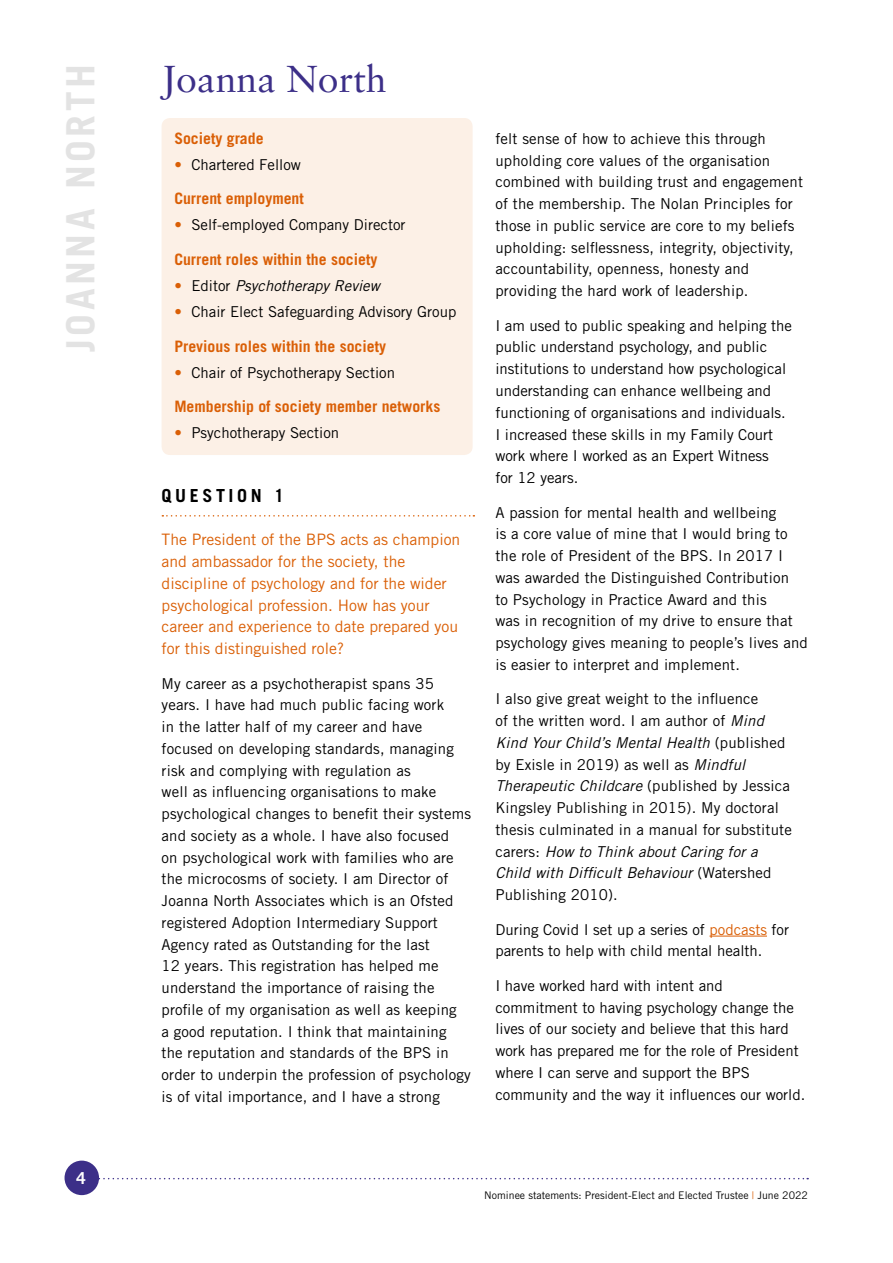
<style>
.page{position:relative;width:893px;height:1263px;background:#fff}
.page>*{position:absolute;margin:0;border:0;box-sizing:border-box;transform-origin:0 0}
.t1{font:700 39px "Trade Gothic";letter-spacing:.095em;color:#e3e3e3}
.t2{font:37.5px "Sabon LT Std";color:#3c2f88}
.t3{font:700 18px "Trade Gothic";letter-spacing:.2em;color:#000}
.t4{font:700 16.5px "Trade Gothic";color:#fff}
.t5{font:15.75px/21.8px "Trade Gothic";color:#da5f06}
.t6{font:700 15.75px "Trade Gothic";color:#da5f06}
.t7{font:15px/21.8px "Trade Gothic";letter-spacing:.01em;color:#000}
.t8{font:italic 15px "Trade Gothic";color:#000}
.t9{font:10.5px "Trade Gothic";color:#000}
.s1{color:#da5f06}
.s2{font-style:normal;color:#da5f06}
.s3{font-style:normal}
.s4{font-style:italic}
</style>
<div class="page">
<svg style="left:99px;top:1178px;width:709px;height:1px"></svg>
<div style="left:65px;top:1160px;width:34px;height:35px;background:#3c2f88;border-radius:50%"></div>
<div style="left:162px;top:118px;width:311px;height:337px;background:#fcf0e6;border-radius:9px"></div>
<svg style="left:162px;top:515px;width:312px;height:2px"></svg>
<hr style="left:709px;top:936px;width:58px;height:1px;background:#da5f06">
<h1 class="t1" style="left:57px;top:352px;width:290px;rotate:-90deg">JOANNA NORTH</h1>
<h2 class="t2" style="left:162px;top:57px;width:227px">Joanna North</h2>
<p class="t6" style="left:174px;top:129px;width:91px">Society grade</p>
<p class="t7" style="left:174px;top:154px;width:128px"><span class="s1">•</span> Chartered Fellow</p>
<p class="t6" style="left:174px;top:189px;width:131px">Current employment</p>
<p class="t7" style="left:174px;top:214px;width:233px"><span class="s1">•</span> Self-employed Company Director</p>
<p class="t6" style="left:174px;top:250px;width:205px">Current roles within the society</p>
<p class="t8" style="left:174px;top:277px;width:207px"><span class="s2">•</span> <span class="s3">Editor</span> Psychotherapy Review</p>
<p class="t7" style="left:174px;top:301px;width:283px"><span class="s1">•</span> Chair Elect Safeguarding Advisory Group</p>
<p class="t6" style="left:174px;top:336px;width:213px">Previous roles within the society</p>
<p class="t7" style="left:174px;top:361px;width:222px"><span class="s1">•</span> Chair of Psychotherapy Section</p>
<p class="t6" style="left:174px;top:397px;width:267px">Membership of society member networks</p>
<p class="t7" style="left:174px;top:422px;width:166px"><span class="s1">•</span> Psychotherapy Section</p>
<p class="t3" style="left:162px;top:485px;width:124px">QUESTION 1</p>
<p class="t5" style="left:162px;top:529px;width:300px">The President of the BPS acts as champion and ambassador for the society, the discipline of psychology and for the wider psychological profession. How has your career and experience to date prepared you for this distinguished role?</p>
<p class="t7" style="left:162px;top:672px;width:311px">My career as a psychotherapist spans 35 years. I have had much public facing work<br>in the latter half of my career and have focused on developing standards, managing risk and complying with regulation as<br>well as influencing organisations to make psychological changes to benefit their systems and society as a whole. I have also focused<br>on psychological work with families who are the microcosms of society. I am Director of Joanna North Associates which is an Ofsted registered Adoption Intermediary Support Agency rated as Outstanding for the last<br>12 years. This registration has helped me understand the importance of raising the profile of my organisation as well as keeping<br>a good reputation. I think that maintaining the reputation and standards of the BPS in order to underpin the profession of psychology is of vital importance, and I have a strong</p>
<p class="t7" style="left:495px;top:128px;width:309px">felt sense of how to achieve this through upholding core values of the organisation combined with building trust and engagement of the membership. The Nolan Principles for those in public service are core to my beliefs upholding: selflessness, integrity, objectivity, accountability, openness, honesty and providing the hard work of leadership.</p>
<p class="t7" style="left:495px;top:314px;width:298px">I am used to public speaking and helping the public understand psychology, and public institutions to understand how psychological understanding can enhance wellbeing and functioning of organisations and individuals.<br>I increased these skills in my Family Court work where I worked as an Expert Witness<br>for 12 years.</p>
<p class="t7" style="left:495px;top:501px;width:314px">A passion for mental health and wellbeing<br>is a core value of mine that I would bring to the role of President of the BPS. In 2017 I was awarded the Distinguished Contribution<br>to Psychology in Practice Award and this<br>was in recognition of my drive to ensure that psychology gives meaning to people’s lives and is easier to interpret and implement.</p>
<p class="t7" style="left:495px;top:688px;width:298px">I also give great weight to the influence<br>of the written word. I am author of <span class="s4">Mind Kind Your Child’s Mental Health</span> (published by Exisle in 2019) as well as <span class="s4">Mindful Therapeutic Childcare</span> (published by Jessica Kingsley Publishing in 2015). My doctoral thesis culminated in a manual for substitute carers: <span class="s4">How to Think about Caring for a Child with Difficult Behaviour</span> (Watershed Publishing 2010).</p>
<p class="t7" style="left:495px;top:918px;width:295px">During Covid I set up a series of <span class="s1">podcasts</span> for parents to help with child mental health.</p>
<p class="t7" style="left:495px;top:974px;width:311px">I have worked hard with intent and commitment to having psychology change the lives of our society and believe that this hard work has prepared me for the role of President where I can serve and support the BPS community and the way it influences our world.</p>
<p class="t4" style="left:76px;top:1168px;width:11px">4</p>
<p class="t9" style="left:484px;top:1189px;width:325px">Nominee statements: President-Elect and Elected Trustee <span class="s1">|</span> June 2022</p>
</div>
